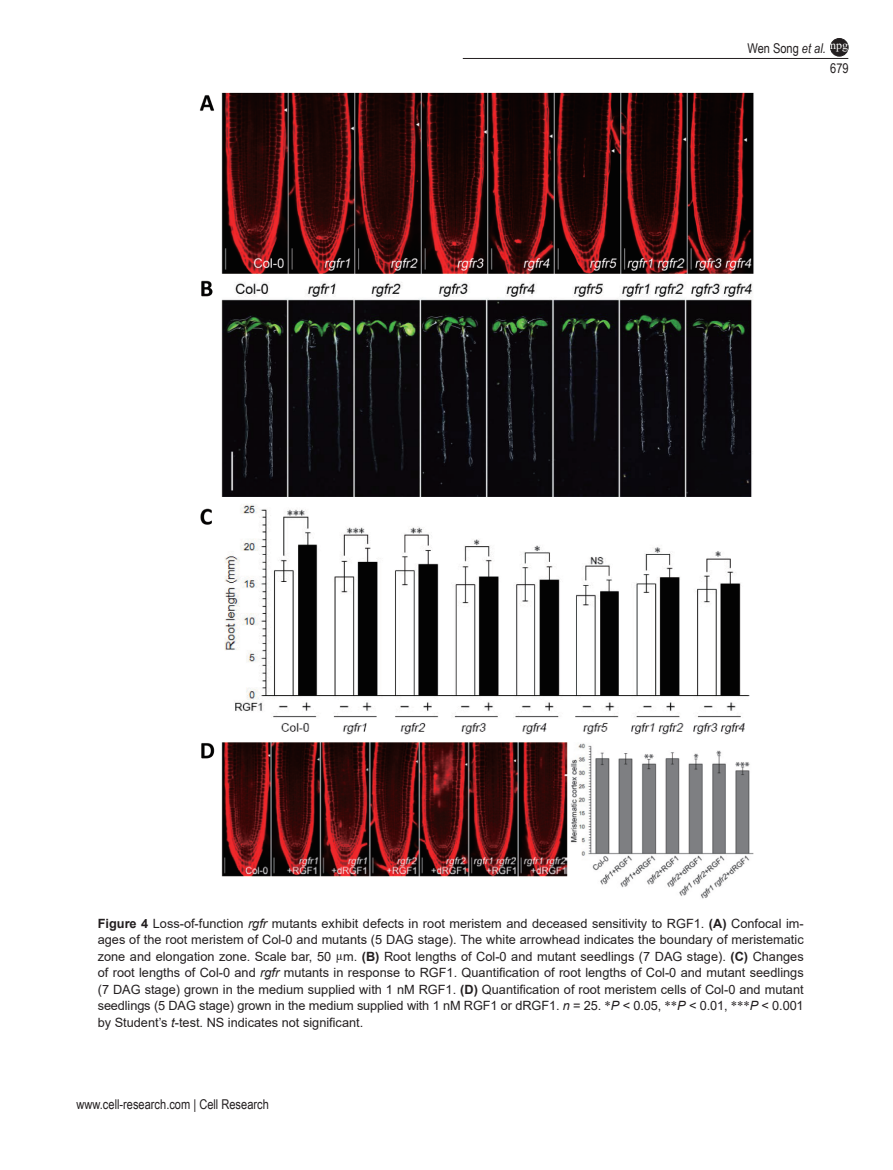
<style>
.page{position:relative;width:893px;height:1170px;background:#fff}
.page>*{position:absolute;margin:0;border:0;box-sizing:border-box;transform-origin:0 0}
.t1{font:13.5px "Arial Narrow 2";color:#231f20}
.t2{font:12.75px/16.5px "Arial MT2";color:#231f20;text-align:justify}
.t3{font:12px "Times New Roman";color:#fff}
.s1{font-family:"Arial Narrow";font-style:italic}
.s2{font-family:"Arial";font-weight:700}
.s3{font-family:"Arial";font-style:italic}
.s4{font-family:"Times New Roman"}
.s5{font-family:"Arial"}
</style>
<div class="page">
<hr style="left:463px;top:58px;width:385px;height:1px;background:#231f20">
<div style="left:830px;top:38px;width:18px;height:18px;background:#231f20;border-radius:50%"></div>
<div style="left:830px;top:38px;width:18px;height:18px;border:1px solid #231f20;border-radius:50%"></div>
<img style="left:199px;top:92px;width:555px;height:807px">
<p class="t1" style="left:747px;top:39px;width:80px">Wen Song <span class="s1">et al.</span></p>
<p class="t3" style="left:830px;top:37px;width:19px">npg</p>
<p class="t1" style="left:830px;top:58px;width:20px">679</p>
<p class="t2" style="left:98px;top:914px;width:707px"><span class="s2">Figure 4</span> Loss-of-function <span class="s3">rgfr</span> mutants exhibit defects in root meristem and deceased sensitivity to RGF1. <span class="s2">(A)</span> Confocal im&shy;ages of the root meristem of Col-0 and mutants (5 DAG stage). The white arrowhead indicates the boundary of meristematic zone and elongation zone. Scale bar, 50 <span class="s4">µ</span><span class="s5">m.</span> <span class="s2">(B)</span> Root lengths of Col-0 and mutant seedlings (7 DAG stage). <span class="s2">(C)</span> Changes of root lengths of Col-0 and <span class="s3">rgfr</span> mutants in response to RGF1. Quantification of root lengths of Col-0 and mutant seedlings (7 DAG stage) grown in the medium supplied with 1 nM RGF1. <span class="s2">(D)</span> Quantification of root meristem cells of Col-0 and mutant seedlings (5 DAG stage) grown in the medium supplied with 1 nM RGF1 or dRGF1. <span class="s3">n</span> = 25. <span class="s4">*</span><span class="s3">P</span> &lt; 0.05, <span class="s4">**</span><span class="s3">P</span> &lt; 0.01, <span class="s4">***</span><span class="s3">P</span> &lt; 0.001 by Student’s <span class="s3">t</span>-test. NS indicates not significant.</p>
<p class="t1" style="left:77px;top:1094px;width:194px">www.cell-research.com | Cell Research</p>
</div>
